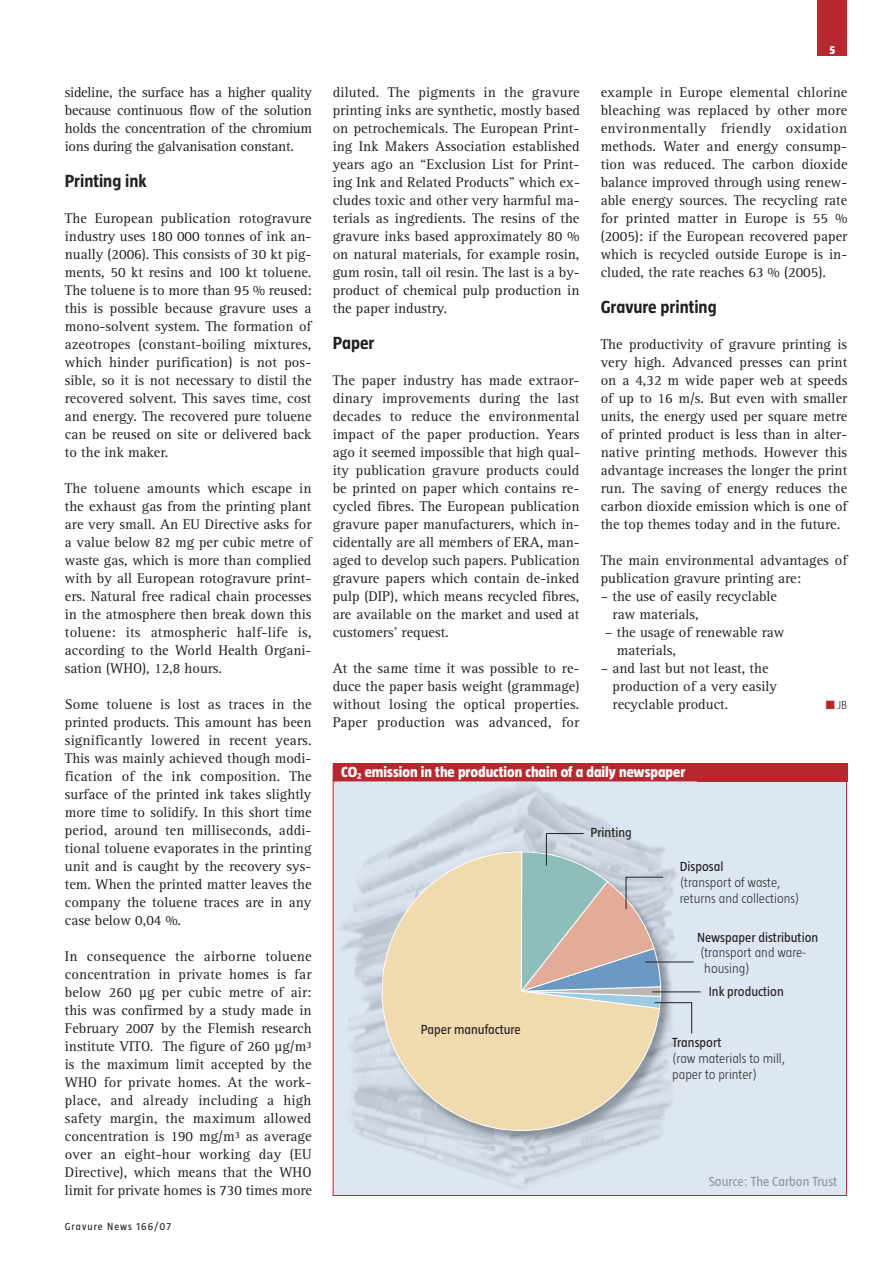
<style>
.page{position:relative;width:895px;height:1265px;background:#fff}
.page>*{position:absolute;margin:0;border:0;box-sizing:border-box;transform-origin:0 0}
.t1{font:700 18px "Taz";color:#231f20}
.t2{font:800 15px "Taz";color:#fff}
.t3{font:14.55px/18px "Rotis Serif";color:#231f20;text-align:justify}
.t4{font:300 13.5px/15.8px "Taz";color:#231f20}
.t5{font:13.5px "Taz";color:#231f20}
.t6{font:13.5px "Taz";color:#939598}
.t7{font:300 12px "Taz";color:#231f20}
.t8{font:800 12px "Taz";color:#fff}
.t9{font:10.5px "Taz";letter-spacing:.1em;color:#231f20}
.s1{color:#b7282e}
</style>
<div class="page">
<div style="left:817px;top:0;width:30px;height:56px;background:#b7282e"></div>
<div style="left:333px;top:764px;width:513px;height:431px;background:#dde7f3"></div>
<div style="left:333px;top:763px;width:514px;height:18px;background:#b7282e"></div>
<img style="left:335px;top:781px;width:362px;height:102px">
<img style="left:340px;top:883px;width:60px;height:266px">
<img style="left:400px;top:1145px;width:238px;height:45px">
<img style="left:382px;top:1033px;width:293px;height:112px">
<svg style="left:382px;top:851px;width:278px;height:287px;background:#e5d6bb"></svg>
<hr style="left:645px;top:961px;width:49px;height:1px;background:#231f20">
<hr style="left:652px;top:991px;width:49px;height:1px;background:#231f20">
<svg style="left:520px;top:832px;width:172px;height:201px"></svg>
<p class="t3" style="left:65px;top:83px;width:249px">sideline, the surface has a higher quality because continuous flow of the solution holds the concentration of the chromium ions during the galvanisation constant.</p>
<p class="t1" style="left:65px;top:171px;width:83px">Printing ink</p>
<p class="t3" style="left:65px;top:209px;width:249px">The European publication rotogravure industry uses 180 000 tonnes of ink an&shy;nually (2006). This consists of 30 kt pig&shy;ments, 50 kt resins and 100 kt toluene.<br>The toluene is to more than 95 % reused: this is possible because gravure uses a mono-solvent system. The formation of azeotropes (constant-boiling mixtures, which hinder purification) is not pos&shy;sible, so it is not necessary to distil the recovered solvent. This saves time, cost and energy. The recovered pure toluene can be reused on site or delivered back to the ink maker.</p>
<p class="t3" style="left:65px;top:479px;width:248px">The toluene amounts which escape in the exhaust gas from the printing plant are very small. An EU Directive asks for a value below 82 mg per cubic metre of waste gas, which is more than complied with by all European rotogravure print&shy;ers. Natural free radical chain processes in the atmosphere then break down this toluene: its atmospheric half-life is, according to the World Health Organi&shy;sation (WHO), 12,8 hours.</p>
<p class="t3" style="left:65px;top:695px;width:248px">Some toluene is lost as traces in the printed products. This amount has been significantly lowered in recent years.<br>This was mainly achieved though modi&shy;fication of the ink composition. The surface of the printed ink takes slightly more time to solidify. In this short time period, around ten milliseconds, addi&shy;tional toluene evaporates in the printing unit and is caught by the recovery sys&shy;tem. When the printed matter leaves the company the toluene traces are in any case below 0,04 %.</p>
<p class="t3" style="left:65px;top:947px;width:249px">In consequence the airborne toluene concentration in private homes is far below 260 µg per cubic metre of air: this was confirmed by a study made in February 2007 by the Flemish research institute VITO. The figure of 260 µg/m³ is the maximum limit accepted by the WHO for private homes. At the work&shy;place, and already including a high safety margin, the maximum allowed concentration is 190 mg/m³ as average over an eight-hour working day (EU Directive), which means that the WHO limit for private homes is 730 times more</p>
<p class="t9" style="left:65px;top:1220px;width:108px">Gravure News 166/07</p>
<p class="t3" style="left:333px;top:83px;width:249px">diluted. The pigments in the gravure printing inks are synthetic, mostly based on petrochemicals. The European Print&shy;ing Ink Makers Association established years ago an “Exclusion List for Print&shy;ing Ink and Related Products” which ex&shy;cludes toxic and other very harmful ma&shy;terials as ingredients. The resins of the gravure inks based approximately 80 % on natural materials, for example rosin, gum rosin, tall oil resin. The last is a by&shy;product of chemical pulp production in the paper industry.</p>
<p class="t1" style="left:333px;top:333px;width:43px">Paper</p>
<p class="t3" style="left:333px;top:371px;width:249px">The paper industry has made extraor&shy;dinary improvements during the last decades to reduce the environmental impact of the paper production. Years ago it seemed impossible that high qual&shy;ity publication gravure products could be printed on paper which contains re&shy;cycled fibres. The European publication gravure paper manufacturers, which in&shy;cidentally are all members of ERA, man&shy;aged to develop such papers. Publication gravure papers which contain de-inked pulp (DIP), which means recycled fibres, are available on the market and used at customers’ request.</p>
<p class="t3" style="left:333px;top:659px;width:248px">At the same time it was possible to re&shy;duce the paper basis weight (grammage) without losing the optical properties.<br>Paper production was advanced, for</p>
<p class="t8" style="left:829px;top:44px;width:7px">5</p>
<p class="t3" style="left:601px;top:83px;width:248px">example in Europe elemental chlorine bleaching was replaced by other more environmentally friendly oxidation methods. Water and energy consump&shy;tion was reduced. The carbon dioxide balance improved through using renew&shy;able energy sources. The recycling rate for printed matter in Europe is 55 % (2005): if the European recovered paper which is recycled outside Europe is in&shy;cluded, the rate reaches 63 % (2005).</p>
<p class="t1" style="left:601px;top:297px;width:118px">Gravure printing</p>
<p class="t3" style="left:601px;top:335px;width:248px">The productivity of gravure printing is very high. Advanced presses can print on a 4,32 m wide paper web at speeds of up to 16 m/s. But even with smaller units, the energy used per square metre of printed product is less than in alter&shy;native printing methods. However this advantage increases the longer the print run. The saving of energy reduces the carbon dioxide emission which is one of the top themes today and in the future.</p>
<p class="t3" style="left:601px;top:551px;width:248px">The main environmental advantages of publication gravure printing are:</p>
<p class="t3" style="left:612px;top:587px;width:166px;text-indent:-12px">– the use of easily recyclable raw materials,</p>
<p class="t3" style="left:617px;top:623px;width:169px;text-indent:-12px">– the usage of renewable raw materials,</p>
<p class="t3" style="left:612px;top:659px;width:166px;text-align:left;text-indent:-12px">– and last but not least, the production of a very easily recyclable product.</p>
<p class="t7" style="left:826px;top:698px;width:23px"><span class="s1">■</span> JB</p>
<p class="t2" style="left:341px;top:763px;width:346px">CO<sub>2</sub> emission in the production chain of a daily newspaper</p>
<p class="t5" style="left:421px;top:1022px;width:102px">Paper manufacture</p>
<p class="t5" style="left:590px;top:825px;width:43px">Printing</p>
<p class="t5" style="left:680px;top:859px;width:45px">Disposal</p>
<p class="t4" style="left:680px;top:874px;width:121px">(transport of waste, returns and collections)</p>
<p class="t5" style="left:697px;top:929px;width:123px">Newspaper distribution</p>
<p class="t4" style="left:704px;top:944px;width:103px;text-indent:-4px">( transport and ware&shy;housing)</p>
<p class="t5" style="left:709px;top:983px;width:77px">Ink production</p>
<p class="t5" style="left:672px;top:1035px;width:51px">Transport</p>
<p class="t4" style="left:672px;top:1050px;width:115px">(raw materials to mill, paper to printer)</p>
<p class="t6" style="left:709px;top:1173px;width:130px">Source: The Carbon Trust</p>
</div>
